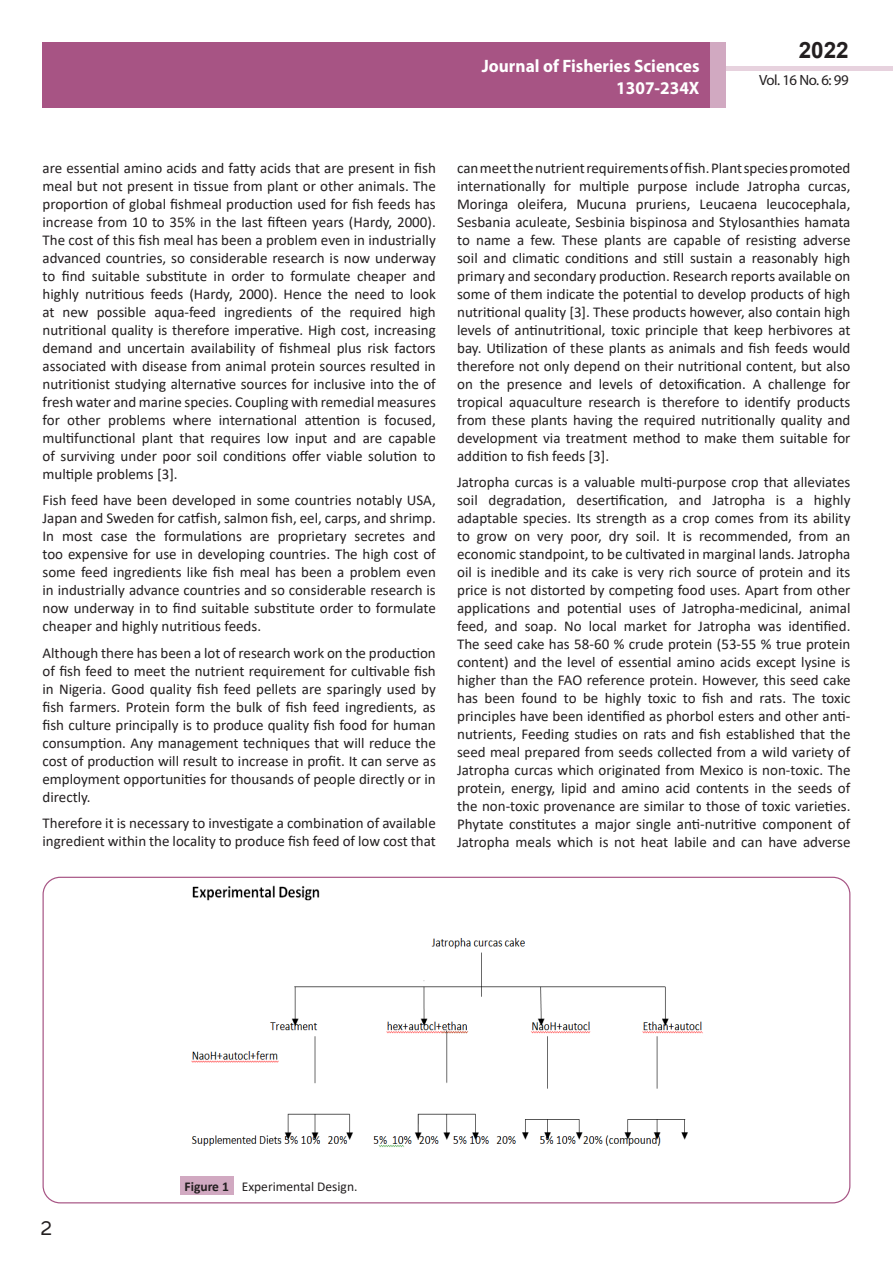
<style>
.page{position:relative;width:893px;height:1263px;background:#fff}
.page>*{position:absolute;margin:0;border:0;box-sizing:border-box;transform-origin:0 0}
.t1{font:25.5px "Tunga";color:#231f20}
.t2{font:700 22.5px "Arial";color:#231f20}
.t3{font:700 18px/21.6px "Myriad Pro";color:#fff;text-align:right;scale:.96 1}
.body_text{font:15px/18px "Calibri";color:#231f20;text-align:justify}
.t4{font:14.85px "Myriad Pro";letter-spacing:-.03em;color:#231f20}
.t5{font:13.5px "Calibri";color:#231f20}
.t6{font:700 13.5px "Calibri";color:#231f20}
</style>
<div class="page">
<div style="left:722px;top:66px;width:171px;height:5px;background:#e7d2de"></div>
<div style="left:43px;top:42px;width:682px;height:66px;background:#a75484"></div>
<div style="left:710px;top:42px;width:15px;height:66px;background:#d1a9c1"></div>
<div style="left:180px;top:1176px;width:53px;height:19px;background:#d1a9c1"></div>
<img style="left:191px;top:885px;width:512px;height:262px">
<p class="t3" style="left:482px;top:55px;width:228px">Journal of Fisheries Sciences<br>1307-234X</p>
<h2 class="t2" style="left:799px;top:35px;width:52px">2022</h2>
<p class="t4" style="left:759px;top:71px;width:91px">Vol. 16 No. 6: 99</p>
<p class="body_text" style="left:43px;top:158px;width:395px">are essential amino acids and fatty acids that are present in fish meal but not present in tissue from plant or other animals. The proportion of global fishmeal production used for fish feeds has increase from 10 to 35% in the last fifteen years (Hardy, 2000).<br>The cost of this fish meal has been a problem even in industrially advanced countries, so considerable research is now underway to find suitable substitute in order to formulate cheaper and highly nutritious feeds (Hardy, 2000). Hence the need to look at new possible aqua-feed ingredients of the required high nutritional quality is therefore imperative. High cost, increasing demand and uncertain availability of fishmeal plus risk factors associated with disease from animal protein sources resulted in nutritionist studying alternative sources for inclusive into the of fresh water and marine species. Coupling with remedial measures for other problems where international attention is focused, multifunctional plant that requires low input and are capable of surviving under poor soil conditions offer viable solution to multiple problems [3].</p>
<p class="body_text" style="left:43px;top:491px;width:395px">Fish feed have been developed in some countries notably USA, Japan and Sweden for catfish, salmon fish, eel, carps, and shrimp.<br>In most case the formulations are proprietary secretes and too expensive for use in developing countries. The high cost of some feed ingredients like fish meal has been a problem even in industrially advance countries and so considerable research is now underway in to find suitable substitute order to formulate cheaper and highly nutritious feeds.</p>
<p class="body_text" style="left:43px;top:643px;width:395px">Although there has been a lot of research work on the production of fish feed to meet the nutrient requirement for cultivable fish in Nigeria. Good quality fish feed pellets are sparingly used by fish farmers. Protein form the bulk of fish feed ingredients, as fish culture principally is to produce quality fish food for human consumption. Any management techniques that will reduce the cost of production will result to increase in profit. It can serve as employment opportunities for thousands of people directly or in directly.</p>
<p class="body_text" style="left:43px;top:814px;width:395px">Therefore it is necessary to investigate a combination of available ingredient within the locality to produce fish feed of low cost that</p>
<p class="body_text" style="left:457px;top:158px;width:395px">canmeetthenutrientrequirementsoffish.Plantspeciespromoted internationally for multiple purpose include Jatropha curcas, Moringa oleifera, Mucuna pruriens, Leucaena leucocephala, Sesbania aculeate, Sesbinia bispinosa and Stylosanthies hamata to name a few. These plants are capable of resisting adverse soil and climatic conditions and still sustain a reasonably high primary and secondary production. Research reports available on some of them indicate the potential to develop products of high nutritional quality [3]. These products however, also contain high levels of antinutritional, toxic principle that keep herbivores at bay. Utilization of these plants as animals and fish feeds would therefore not only depend on their nutritional content, but also on the presence and levels of detoxification. A challenge for tropical aquaculture research is therefore to identify products from these plants having the required nutritionally quality and development via treatment method to make them suitable for addition to fish feeds [3].</p>
<p class="body_text" style="left:457px;top:473px;width:395px">Jatropha curcas is a valuable multi-purpose crop that alleviates soil degradation, desertification, and Jatropha is a highly adaptable species. Its strength as a crop comes from its ability to grow on very poor, dry soil. It is recommended, from an economic standpoint, to be cultivated in marginal lands. Jatropha oil is inedible and its cake is very rich source of protein and its price is not distorted by competing food uses. Apart from other applications and potential uses of Jatropha-medicinal, animal feed, and soap. No local market for Jatropha was identified.<br>The seed cake has 58-60 % crude protein (53-55 % true protein content) and the level of essential amino acids except lysine is higher than the FAO reference protein. However, this seed cake has been found to be highly toxic to fish and rats. The toxic principles have been identified as phorbol esters and other anti&shy;nutrients, Feeding studies on rats and fish established that the seed meal prepared from seeds collected from a wild variety of Jatropha curcas which originated from Mexico is non-toxic. The protein, energy, lipid and amino acid contents in the seeds of the non-toxic provenance are similar to those of toxic varieties.<br>Phytate constitutes a major single anti-nutritive component of Jatropha meals which is not heat labile and can have adverse</p>
<h1 class="t1" style="left:41px;top:1211px;width:13px">2</h1>
<p class="t6" style="left:184px;top:1176px;width:46px">Figure 1</p>
<p class="t5" style="left:242px;top:1177px;width:117px">Experimental Design.</p>
</div>
